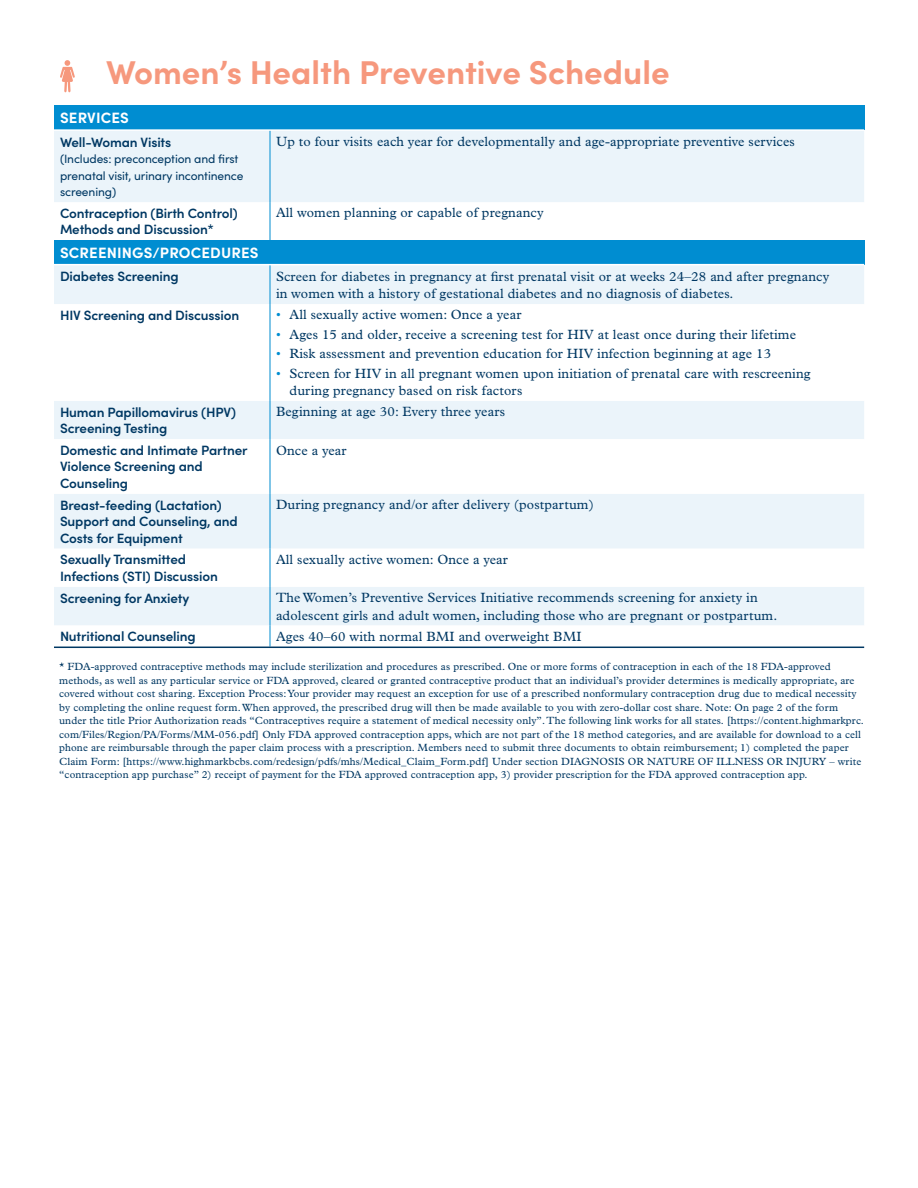
<style>
.page{position:relative;width:918px;height:1188px;background:#fff}
.page>*{position:absolute;margin:0;border:0;box-sizing:border-box;transform-origin:0 0}
.Age_Range_Headline{font:700 33px "Sofia Pro";color:#f6987d}
.Section_Headline{font:700 15px "Sofia Pro";letter-spacing:.01em;color:#fff}
.Description_Body{font:13.5px/17.2px "Plantin MT Pro";letter-spacing:.01em;color:#003863}
.Screening{font:600 13.5px/16.5px "Sofia Pro";letter-spacing:-.01em;color:#003863}
.Screening-2{font:12px/16.5px "Sofia Pro";letter-spacing:-.01em;color:#003863}
.Footnotes{font:10.5px/13.5px "Plantin MT Pro";letter-spacing:.01em;color:#003863}
.s1{color:#008dd1}
</style>
<div class="page">
<svg style="left:60px;top:60px;width:15px;height:32px"></svg>
<div style="left:54px;top:106px;width:810px;height:24px;background:#008dd1"></div>
<div style="left:54px;top:131px;width:810px;height:71px;background:#ebf4fa"></div>
<hr style="left:54px;top:129px;width:216px;height:2px;background:#fff">
<hr style="left:270px;top:129px;width:594px;height:2px;background:#fff">
<hr style="left:270px;top:131px;width:1px;height:71px;background:#008dd1">
<hr style="left:270px;top:202px;width:1px;height:38px;background:#008dd1">
<div style="left:54px;top:240px;width:810px;height:25px;background:#008dd1"></div>
<div style="left:54px;top:265px;width:810px;height:39px;background:#ebf4fa"></div>
<svg style="left:54px;top:304px;width:810px;height:343px"></svg>
<hr style="left:54px;top:264px;width:216px;height:1px;background:#fff">
<hr style="left:270px;top:264px;width:594px;height:1px;background:#fff">
<hr style="left:270px;top:265px;width:1px;height:39px;background:#008dd1">
<hr style="left:270px;top:304px;width:1px;height:97px;background:#008dd1">
<hr style="left:270px;top:401px;width:1px;height:38px;background:#008dd1">
<hr style="left:270px;top:439px;width:1px;height:55px;background:#008dd1">
<hr style="left:270px;top:494px;width:1px;height:55px;background:#008dd1">
<hr style="left:270px;top:549px;width:1px;height:38px;background:#008dd1">
<hr style="left:270px;top:587px;width:1px;height:39px;background:#008dd1">
<svg style="left:270px;top:626px;width:1px;height:21px"></svg>
<hr style="left:54px;top:647px;width:216px;height:1px;background:#003863">
<hr style="left:270px;top:647px;width:594px;height:1px;background:#003863">
<p class="Age_Range_Headline" style="left:106px;top:47px;width:565px">Women’s Health Preventive Schedule</p>
<p class="Section_Headline" style="left:60px;top:107px;width:70px">SERVICES</p>
<p class="Screening" style="left:60px;top:133px;width:113px">Well-Woman Visits</p>
<p class="Screening-2" style="left:60px;top:150px;width:185px">(Includes: preconception and first prenatal visit, urinary incontinence screening)</p>
<p class="Description_Body" style="left:276px;top:133px;width:520px">Up to four visits each year for developmentally and age-appropriate preventive services</p>
<p class="Screening" style="left:60px;top:204px;width:179px">Contraception (Birth Control)<br>Methods and Discussion*</p>
<p class="Description_Body" style="left:276px;top:204px;width:269px">All women planning or capable of pregnancy</p>
<p class="Section_Headline" style="left:60px;top:241px;width:200px">SCREENINGS/PROCEDURES</p>
<p class="Screening" style="left:60px;top:267px;width:120px">Diabetes Screening</p>
<p class="Description_Body" style="left:276px;top:268px;width:555px">Screen for diabetes in pregnancy at first prenatal visit or at weeks 24–28 and after pregnancy in women with a history of gestational diabetes and no diagnosis of diabetes.</p>
<p class="Screening" style="left:60px;top:306px;width:181px">HIV Screening and Discussion</p>
<p class="Description_Body" style="left:276px;top:306px;width:247px"><span class="s1">•</span> All sexually active women: Once a year</p>
<p class="Description_Body" style="left:276px;top:326px;width:522px"><span class="s1">•</span> Ages 15 and older, receive a screening test for HIV at least once during their lifetime</p>
<p class="Description_Body" style="left:276px;top:345px;width:497px"><span class="s1">•</span> Risk assessment and prevention education for HIV infection beginning at age 13</p>
<p class="Description_Body" style="left:290px;top:365px;width:523px;text-indent:-14px"><span class="s1">•</span> Screen for HIV in all pregnant women upon initiation of prenatal care with rescreening during pregnancy based on risk factors</p>
<p class="Screening" style="left:60px;top:403px;width:177px">Human Papillomavirus (HPV)<br>Screening Testing</p>
<p class="Description_Body" style="left:276px;top:403px;width:231px">Beginning at age 30: Every three years</p>
<p class="Screening" style="left:60px;top:441px;width:189px">Domestic and Intimate Partner<br>Violence Screening and<br>Counseling</p>
<p class="Description_Body" style="left:276px;top:441px;width:72px">Once a year</p>
<p class="Screening" style="left:60px;top:496px;width:179px">Breast-feeding (Lactation)<br>Support and Counseling, and<br>Costs for Equipment</p>
<p class="Description_Body" style="left:276px;top:496px;width:319px">During pregnancy and/or after delivery (postpartum)</p>
<p class="Screening" style="left:60px;top:550px;width:159px">Sexually Transmitted<br>Infections (STI) Discussion</p>
<p class="Description_Body" style="left:276px;top:551px;width:233px">All sexually active women: Once a year</p>
<p class="Screening" style="left:60px;top:589px;width:131px">Screening for Anxiety</p>
<p class="Description_Body" style="left:276px;top:589px;width:503px">The Women’s Preventive Services Initiative recommends screening for anxiety in adolescent girls and adult women, including those who are pregnant or postpartum.</p>
<p class="Screening" style="left:60px;top:627px;width:137px">Nutritional Counseling</p>
<p class="Description_Body" style="left:276px;top:628px;width:307px">Ages 40–60 with normal BMI and overweight BMI</p>
<p class="Footnotes" style="left:59px;top:660px;width:806px">* FDA-approved contraceptive methods may include sterilization and procedures as prescribed. One or more forms of contraception in each of the 18 FDA-approved methods, as well as any particular service or FDA approved, cleared or granted contraceptive product that an individual’s provider determines is medically appropriate, are covered without cost sharing. Exception Process: Your provider may request an exception for use of a prescribed nonformulary contraception drug due to medical necessity by completing the online request form. When approved, the prescribed drug will then be made available to you with zero-dollar cost share. Note: On page 2 of the form under the title Prior Authorization reads “Contraceptives require a statement of medical necessity only”. The following link works for all states. [https://content.highmarkprc. com/Files/Region/PA/Forms/MM-056.pdf] Only FDA approved contraception apps, which are not part of the 18 method categories, and are available for download to a cell phone are reimbursable through the paper claim process with a prescription. Members need to submit three documents to obtain reimbursement; 1) completed the paper Claim Form: [https://www.highmarkbcbs.com/redesign/pdfs/mhs/Medical_Claim_Form.pdf] Under section DIAGNOSIS OR NATURE OF ILLNESS OR INJURY – write “contraception app purchase” 2) receipt of payment for the FDA approved contraception app, 3) provider prescription for the FDA approved contraception app.</p>
</div>
